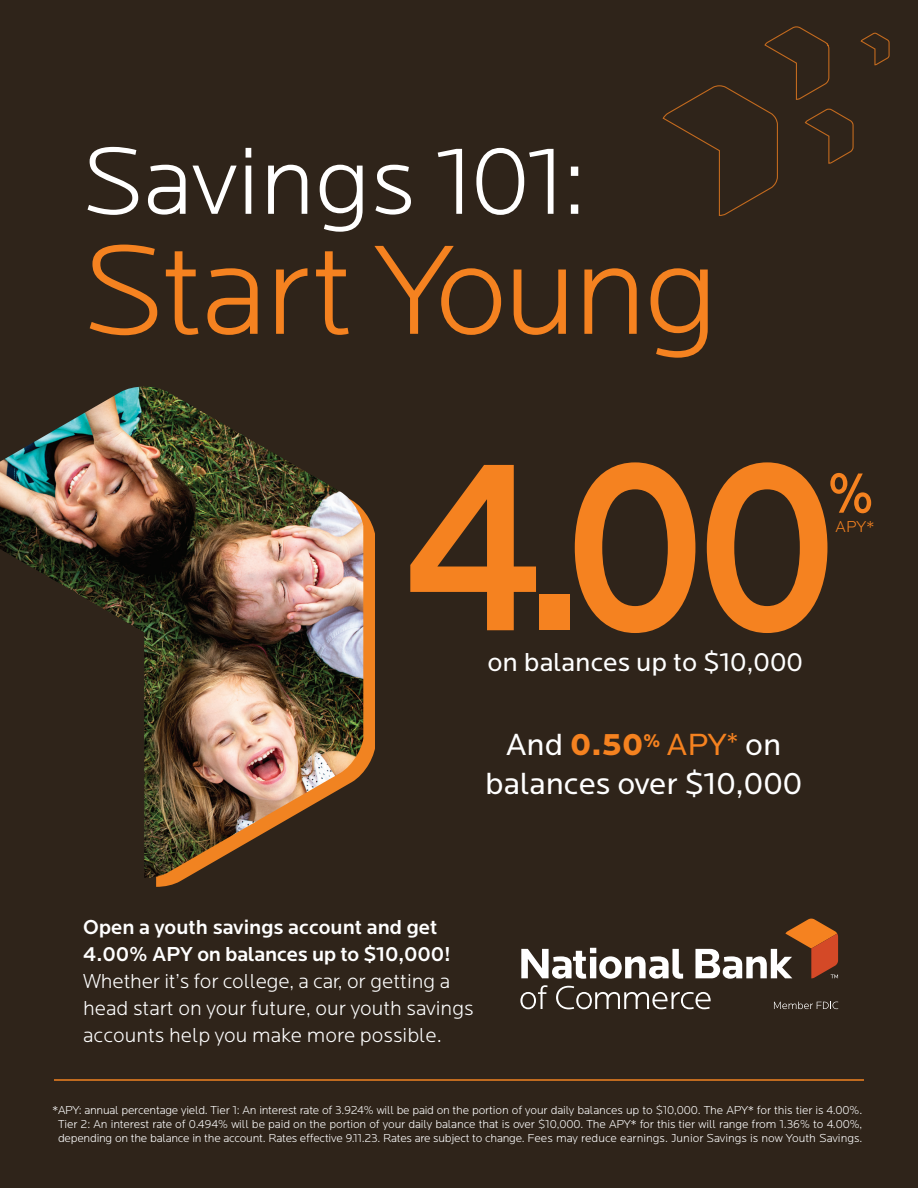
<style>
.page{position:relative;width:918px;height:1188px;background:#2f241a}
.page>*{position:absolute;margin:0;border:0;box-sizing:border-box;transform-origin:0 0}
.t1{font:500 252px "Locator";color:#f58220;scale:.9 1}
.t2{font:300 132px "Locator";letter-spacing:-.02em;color:#f58220}
.t3{font:300 99px "Locator";color:#fff}
.t4{font:500 58.8px "Locator";color:#f58220;scale:.9 1}
.t5{font:31.8px/38.2px "Locator";color:#fff;text-align:center}
.t6{font:27px "Locator";color:#fff}
.t7{font:300 21px/27px "Locator";color:#fff}
.t8{font:500 21px/27px "Locator";color:#fff}
.t9{font:300 16.35px "Locator";color:#f58220}
.t10{font:300 12px/14.4px "Locator";letter-spacing:-.01em;color:#fff;text-align:center}
.s1{font-weight:900;color:#f58220}
.s2{color:#f58220}
</style>
<div class="page">
<svg style="left:521px;top:948px;width:162px;height:31px"></svg>
<svg style="left:520px;top:985px;width:28px;height:24px"></svg>
<svg style="left:556px;top:986px;width:155px;height:23px"></svg>
<svg style="left:695px;top:919px;width:143px;height:60px"></svg>
<svg style="left:774px;top:1002px;width:64px;height:7px"></svg>
<svg style="left:156px;top:510px;width:219px;height:377px"></svg>
<img style="left:0;top:387px;width:363px;height:491px">
<svg style="left:662px;top:26px;width:228px;height:190px"></svg>
<hr style="left:54px;top:1079px;width:810px;height:2px;background:#f18321">
<h3 class="t3" style="left:81px;top:129px;width:507px">Savings 101:</h3>
<h2 class="t2" style="left:81px;top:221px;width:639px">Start Young</h2>
<h1 class="t1" style="left:402px;top:406px;width:488px">4.00</h1>
<h3 class="t4" style="left:828px;top:460px;width:53px">%</h3>
<h3 class="t9" style="left:836px;top:518px;width:40px">APY*</h3>
<h3 class="t6" style="left:487px;top:648px;width:317px">on balances up to $10,000</h3>
<h3 class="t5" style="left:485px;top:727px;width:319px">And <span class="s1">0.50</span><sup>%</sup> <span class="s2">APY</span><sup>*</sup> on balances over $10,000</h3>
<h3 class="t8" style="left:83px;top:914px;width:369px">Open a youth savings account and get<br>4.00% APY on balances up to $10,000!</h3>
<h3 class="t7" style="left:83px;top:969px;width:392px">Whether it’s for college, a car, or getting a head start on your future, our youth savings accounts help you make more possible.</h3>
<p class="t10" style="left:52px;top:1103px;width:812px">*APY: annual percentage yield. Tier 1: An interest rate of 3.924% will be paid on the portion of your daily balances up to $10,000. The APY* for this tier is 4.00%.<br>Tier 2: An interest rate of 0.494% will be paid on the portion of your daily balance that is over $10,000. The APY* for this tier will range from 1.36% to 4.00%, depending on the balance in the account. Rates effective 9.11.23. Rates are subject to change. Fees may reduce earnings. Junior Savings is now Youth Savings.</p>
</div>
